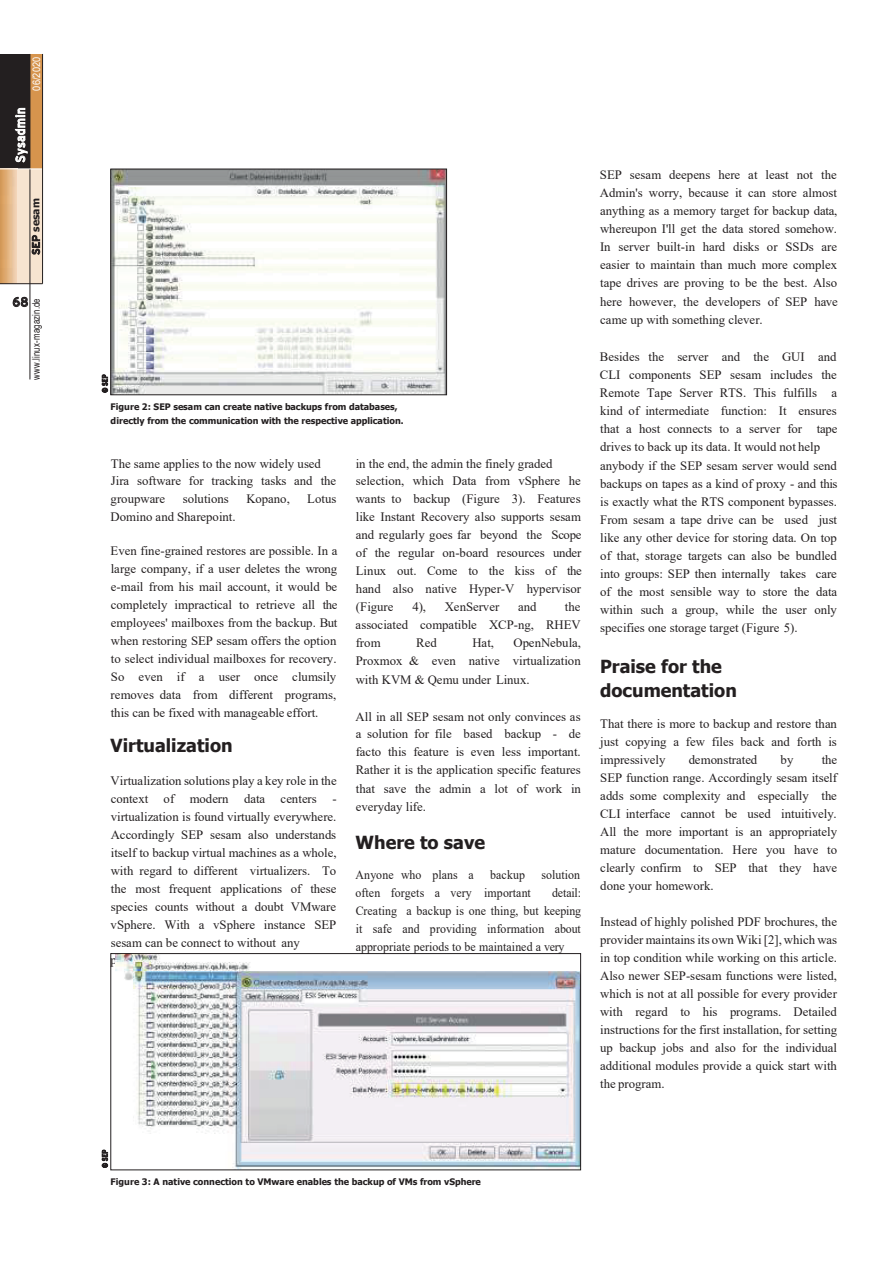
<style>
.page{position:relative;width:894px;height:1264px;background:#fff}
.page>*{position:absolute;margin:0;border:0;box-sizing:border-box;transform-origin:0 0}
.t1{font:700 18px/24px "Tahoma";color:#231f20}
.t2{font:12.75px/18px "Times New Roman";color:#231f20;text-align:justify}
.t3{font:12.75px/18.1px "Times New Roman";color:#231f20;text-align:justify;scale:.93 1}
.t4{font:12.75px "Interstate";letter-spacing:.035em;color:#fff;scale:.9 1}
.t5{font:12.75px "Interstate";color:#231f20;scale:.9 1}
.t6{font:10.5px "Arial Narrow";color:#231f20;scale:.9 1}
.t7{font:700 10.5px "Tahoma";color:#231f20}
.t8{font:10.5px "Arial";letter-spacing:.005em;color:#fff;scale:.88 1}
.t9{font:700 9px/14.4px "Tahoma";color:#231f20}
.t10{font:7.5px "Interstate";letter-spacing:.035em;color:#231f20;scale:.76 1}
.s1{font-family:"Interstate";font-weight:400}
</style>
<div class="page">
<img style="left:115px;top:955px;width:463px;height:212px">
<div style="left:111px;top:953px;width:469px;height:216px;border:1px solid #231f20"></div>
<div style="left:0;top:54px;width:43px;height:230px;background:#d6944d"></div>
<div style="left:0;top:54px;width:30px;height:115px;background:#231f20"></div>
<img style="left:0;top:169px;width:17px;height:114px">
<div style="left:17px;top:169px;width:26px;height:115px;background:#f7e4d0"></div>
<hr style="left:30px;top:54px;width:1px;height:325px;background:#231f20">
<hr style="left:0;top:283px;width:43px;height:1px;background:#231f20">
<hr style="left:0;top:168px;width:43px;height:1px;background:#fff">
<hr style="left:42px;top:54px;width:1px;height:230px;background:#231f20">
<svg style="left:13px;top:297px;width:15px;height:10px"></svg>
<img style="left:113px;top:171px;width:331px;height:222px">
<div style="left:111px;top:169px;width:335px;height:226px;border:1px solid #231f20"></div>
<svg style="left:15px;top:108px;width:13px;height:54px"></svg>
<svg style="left:32px;top:235px;width:8px;height:20px"></svg>
<svg style="left:102px;top:1149px;width:6px;height:18px"></svg>
<svg style="left:102px;top:374px;width:6px;height:18px"></svg>
<p class="t8" style="left:29px;top:91px;width:40px;rotate:-90deg">06/2020</p>
<p class="t4" style="left:13px;top:162px;width:63px;rotate:-90deg">Sysadm ni</p>
<p class="t7" style="left:28px;top:255px;width:58px;rotate:-90deg"><span class="s1">SEP</span> sesam</p>
<p class="t5" style="left:13px;top:295px;width:19px">68</p>
<p class="t6" style="left:29px;top:379px;width:92px;rotate:-90deg">xun i l .www - m ed . n i zaga</p>
<p class="t10" style="left:101px;top:392px;width:25px;rotate:-90deg">© SEP</p>
<p class="t9" style="left:111px;top:400px;width:294px">Figure 2: SEP sesam can create native backups from databases, directly from the communication with the respective application.</p>
<p class="t2" style="left:111px;top:454px;width:227px;text-align:left">The same applies to the now widely used<br>Jira software for tracking tasks and the groupware</p>
<p class="t2" style="left:183px;top:489px;width:47px">solutions</p>
<p class="t2" style="left:246px;top:489px;width:45px">Kopano,</p>
<p class="t2" style="left:307px;top:489px;width:31px">Lotus</p>
<p class="t2" style="left:111px;top:507px;width:127px">Domino and Sharepoint.</p>
<p class="t2" style="left:111px;top:541px;width:228px">Even fine-grained restores are possible. In a large company, if a user deletes the wrong e-mail from his mail account, it would be completely impractical to retrieve all the employees' mailboxes from the backup. But when restoring SEP sesam offers the option to select individual mailboxes for recovery.<br>So even if a user once clumsily removes data from different programs, this can be fixed with manageable effort.</p>
<h1 class="t1" style="left:111px;top:733px;width:123px">Virtualization</h1>
<p class="t2" style="left:111px;top:771px;width:227px">Virtualization solutions play a key role in the context of modern data centers - virtualization is found virtually everywhere.<br>Accordingly SEP sesam also understands itself to backup virtual machines as a whole, with regard to different virtualizers. To the most frequent applications of these species counts without a doubt VMware vSphere. With a vSphere instance SEP sesam can be connect to without any</p>
<p class="t2" style="left:355px;top:453px;width:227px;text-align:left">in the end, the admin the finely graded selection, which Data from vSphere he wants to backup (Figure 3). Features like Instant Recovery also supports sesam and regularly goes far beyond the Scope of the regular on-board resources under Linux out. Come to the kiss of the hand also native Hyper-V hypervisor (Figure</p>
<p class="t2" style="left:412px;top:597px;width:15px">4),</p>
<p class="t2" style="left:445px;top:597px;width:56px">XenServer</p>
<p class="t2" style="left:518px;top:597px;width:20px">and</p>
<p class="t2" style="left:355px;top:597px;width:226px;text-indent:209px">the associated compatible XCP-ng, RHEV from</p>
<p class="t2" style="left:355px;top:633px;width:227px;text-indent:158px">OpenNebula, Proxmox &amp; even native virtualization with KVM &amp; Qemu under Linux.</p>
<p class="t2" style="left:355px;top:706px;width:227px">All in all SEP sesam not only convinces as a solution for file based backup - de facto this feature is even less important.<br>Rather it is the application specific features that save the admin a lot of work in everyday life.</p>
<h1 class="t1" style="left:355px;top:831px;width:131px">Where to save</h1>
<p class="t3" style="left:355px;top:865px;width:129px">Anyone who plans a</p>
<p class="t3" style="left:490px;top:865px;width:39px">backup</p>
<p class="t3" style="left:541px;top:865px;width:43px">solution</p>
<p class="t3" style="left:355px;top:882px;width:190px">often forgets a very important</p>
<p class="t2" style="left:416px;top:633px;width:22px">Red</p>
<p class="t2" style="left:472px;top:633px;width:23px">Hat,</p>
<p class="t3" style="left:355px;top:882px;width:244px;text-indent:196px">detail:<br>Creating a backup is one thing, but keeping it safe and providing information about appropriate periods to be maintained a very</p>
<p class="t2" style="left:599px;top:165px;width:239px">SEP sesam deepens here at least not the Admin's worry, because it can store almost anything as a memory target for backup data, whereupon I'll get the data stored somehow.<br>In server built-in hard disks or SSDs are easier to maintain than much more complex tape drives are proving to be the best. Also here however, the developers of SEP have came up with something clever.</p>
<p class="t2" style="left:600px;top:347px;width:239px">Besides the server and the GUI and CLI components SEP sesam includes the Remote Tape Server RTS. This fulfills a kind of intermediate function: It ensures that a host connects to a server for tape drives to back up its data. It would not help</p>
<p class="t2" style="left:600px;top:455px;width:239px">anybody if the SEP sesam server would send backups on tapes as a kind of proxy - and this is exactly what the RTS component bypasses.<br>From sesam a tape drive can be used just like any other device for storing data. On top of that, storage targets can also be bundled into groups: SEP then internally takes care of the most sensible way to store the data within such a group, while the user only specifies one storage target (Figure 5).</p>
<h1 class="t1" style="left:600px;top:655px;width:138px">Praise for the documentation</h1>
<p class="t2" style="left:600px;top:714px;width:238px">That there is more to backup and restore than just copying a few files back and forth is impressively</p>
<p class="t2" style="left:600px;top:750px;width:238px;text-indent:222px">the SEP function range. Accordingly sesam itself adds some complexity and especially the CLI interface cannot be used intuitively.<br>All the more important is an appropriately mature documentation. Here you have to clearly confirm to SEP that they have done your homework.</p>
<p class="t2" style="left:600px;top:912px;width:238px">Instead of highly polished PDF brochures, the provider maintains its own Wiki [2], which was in top condition while working on this article.<br>Also newer SEP-sesam functions were listed, which is not at all possible for every provider with regard to his programs. Detailed instructions for the first installation, for setting up backup jobs and also for the individual additional modules provide a quick start with the program.</p>
<p class="t2" style="left:688px;top:750px;width:70px">demonstrated</p>
<p class="t2" style="left:780px;top:750px;width:14px">by</p>
<p class="t10" style="left:101px;top:1167px;width:25px;rotate:-90deg">© SEP</p>
<p class="t9" style="left:111px;top:1174px;width:372px">Figure 3: A native connection to VMware enables the backup of VMs from vSphere</p>
</div>
